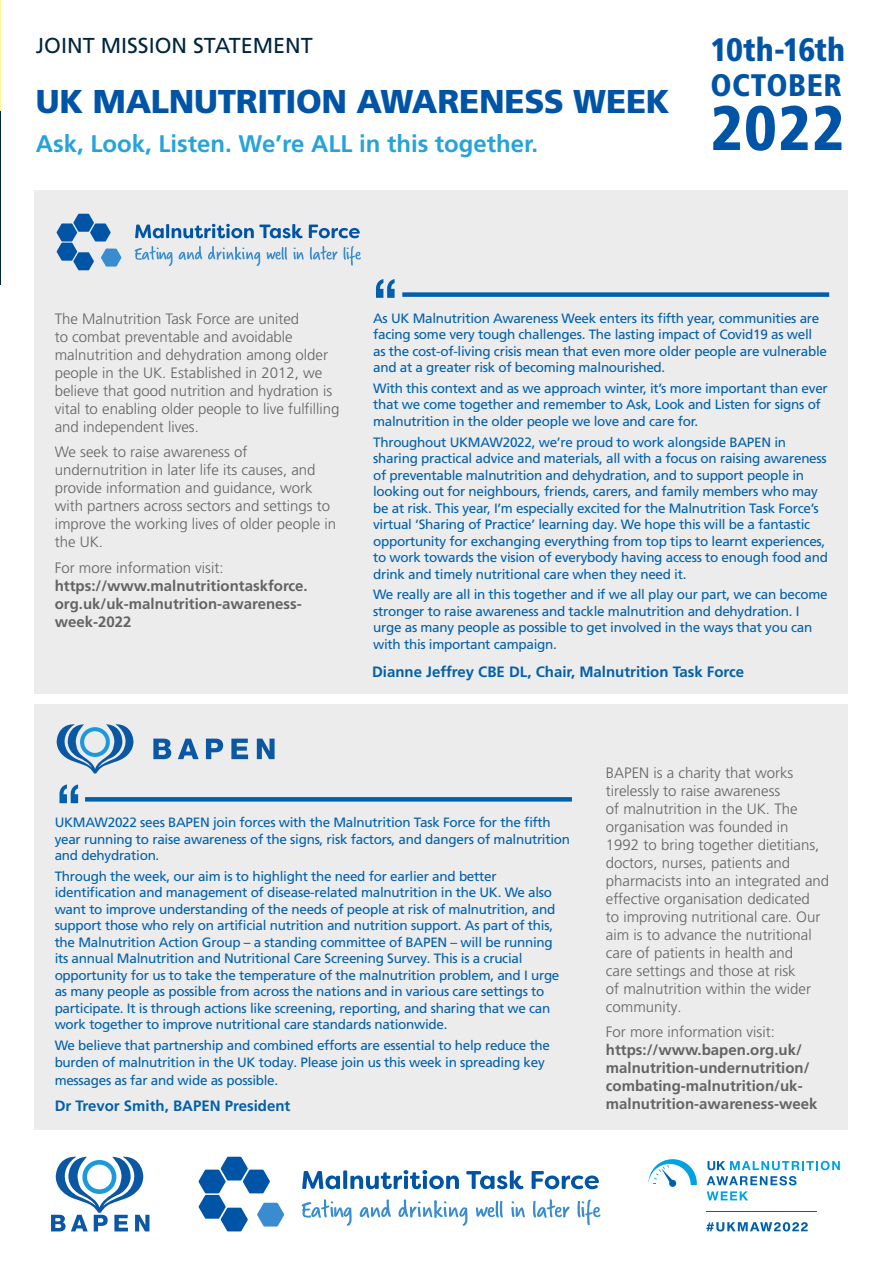
<style>
.page{position:relative;width:893px;height:1263px;background:#fff}
.page>*{position:absolute;margin:0;border:0;box-sizing:border-box;transform-origin:0 0}
.text{font:900 condensed 62.7px "Frutiger LT Pro";color:#0054a6}
.speech_mark{font:700 58.35px "Helvetica Neue";color:#0160ab;scale:.9 1}
.t1{font:900 33px "Frutiger LT Pro";letter-spacing:-.01em;color:#0054a6}
.text-2{font:900 condensed 32.55px "Frutiger LT Pro";letter-spacing:-.01em;color:#0054a6}
.text-3{font:900 condensed 31.05px "Frutiger LT Pro";letter-spacing:.02em;color:#0054a6}
.t2{font:700 24px "Frutiger LT Pro";color:#26a3db}
.t3{font:21.6px "Frutiger LT Pro";color:#00263e}
.body_text{font:300 15px/18px "Frutiger LT Pro";color:#636366}
.body_text-2{font:700 15px/18px "Frutiger LT Pro";color:#636366}
.body_text-3{font:700 15px "Frutiger LT Pro";color:#0160ab}
.body_text-4{font:13.5px/16.5px "Frutiger LT Pro";letter-spacing:-.02em;color:#0160ab}
.speech_mark-2{font:13.5px/16.5px "Frutiger LT Pro";letter-spacing:-.02em;color:#0160ab}
.s1{font-weight:300}
</style>
<div class="page">
<div style="left:34px;top:190px;width:814px;height:504px;background:#ececec"></div>
<svg style="left:57px;top:214px;width:64px;height:56px"></svg>
<svg style="left:135px;top:225px;width:29px;height:13px"></svg>
<hr style="left:166px;top:224px;width:3px;height:14px;background:#0054a6">
<svg style="left:172px;top:224px;width:131px;height:14px"></svg>
<svg style="left:309px;top:225px;width:51px;height:13px"></svg>
<svg style="left:135px;top:246px;width:37px;height:20px"></svg>
<svg style="left:179px;top:246px;width:23px;height:14px"></svg>
<svg style="left:208px;top:246px;width:52px;height:20px"></svg>
<svg style="left:267px;top:247px;width:20px;height:13px"></svg>
<svg style="left:293px;top:248px;width:11px;height:12px"></svg>
<svg style="left:310px;top:246px;width:28px;height:14px"></svg>
<svg style="left:344px;top:246px;width:17px;height:20px"></svg>
<div style="left:34px;top:705px;width:814px;height:425px;background:#ececec"></div>
<svg style="left:57px;top:724px;width:76px;height:50px"></svg>
<svg style="left:153px;top:738px;width:18px;height:21px"></svg>
<svg style="left:178px;top:739px;width:21px;height:20px"></svg>
<svg style="left:206px;top:739px;width:17px;height:20px"></svg>
<svg style="left:231px;top:739px;width:17px;height:20px"></svg>
<svg style="left:257px;top:739px;width:18px;height:20px"></svg>
<img style="left:0;top:0;width:1px;height:110px">
<svg style="left:51px;top:1156px;width:98px;height:75px"></svg>
<svg style="left:199px;top:1157px;width:85px;height:74px"></svg>
<svg style="left:302px;top:1171px;width:38px;height:18px"></svg>
<svg style="left:343px;top:1170px;width:4px;height:19px"></svg>
<svg style="left:350px;top:1170px;width:109px;height:19px"></svg>
<svg style="left:466px;top:1170px;width:58px;height:19px"></svg>
<svg style="left:532px;top:1171px;width:67px;height:18px"></svg>
<svg style="left:302px;top:1199px;width:50px;height:27px"></svg>
<svg style="left:360px;top:1199px;width:31px;height:19px"></svg>
<svg style="left:398px;top:1199px;width:69px;height:27px"></svg>
<svg style="left:476px;top:1201px;width:27px;height:16px"></svg>
<svg style="left:511px;top:1201px;width:14px;height:16px"></svg>
<svg style="left:533px;top:1199px;width:37px;height:19px"></svg>
<svg style="left:577px;top:1199px;width:23px;height:26px"></svg>
<svg style="left:0;top:90px;width:1px;height:31px"></svg>
<div style="left:402px;top:292px;width:427px;height:5px;background:#0160ab"></div>
<svg style="left:707px;top:1176px;width:89px;height:9px"></svg>
<svg style="left:707px;top:1191px;width:41px;height:9px"></svg>
<svg style="left:648px;top:1159px;width:49px;height:26px"></svg>
<svg style="left:707px;top:1161px;width:133px;height:9px"></svg>
<hr style="left:707px;top:1212px;width:110px;height:1px;background:#0160ab">
<svg style="left:706px;top:1222px;width:102px;height:9px"></svg>
<svg style="left:85px;top:797px;width:487px;height:4px;background:#0663ac"></svg>
<p class="t3" style="left:36px;top:33px;width:278px">JOINT MISSION STATEMENT</p>
<p class="text-2" style="left:710px;top:31px;width:137px">10th-16th</p>
<p class="text-3" style="left:710px;top:66px;width:133px">OCTOBER</p>
<p class="text" style="left:710px;top:91px;width:136px">2022</p>
<p class="t1" style="left:36px;top:82px;width:635px">UK MALNUTRITION AWARENESS WEEK</p>
<p class="t2" style="left:36px;top:129px;width:504px">Ask, Look, Listen. We’re ALL in this together.</p>
<p class="body_text" style="left:55px;top:310px;width:286px">The Malnutrition Task Force are united<br>to combat preventable and avoidable malnutrition and dehydration among older people in the UK. Established in 2012, we believe that good nutrition and hydration is vital to enabling older people to live fulfilling and independent lives.</p>
<p class="body_text" style="left:55px;top:443px;width:283px">We seek to raise awareness of undernutrition in later life its causes, and provide information and guidance, work with partners across sectors and settings to improve the working lives of older people in the UK.</p>
<p class="body_text-2" style="left:55px;top:559px;width:255px"><span class="s1">For more information visit: </span>https://www.malnutritiontaskforce. org.uk/uk-malnutrition-awareness&shy;week-2022</p>
<p class="speech_mark" style="left:373px;top:254px;width:29px">“</p>
<p class="body_text-4" style="left:373px;top:310px;width:455px">As UK Malnutrition Awareness Week enters its fifth year, communities are facing some very tough challenges. The lasting impact of Covid19 as well as the cost-of-living crisis mean that even more older people are vulnerable and at a greater risk of becoming malnourished.</p>
<p class="body_text-4" style="left:373px;top:380px;width:456px">With this context and as we approach winter, it’s more important than ever that we come together and remember to Ask, Look and Listen for signs of malnutrition in the older people we love and care for.</p>
<p class="body_text-4" style="left:373px;top:434px;width:456px">Throughout UKMAW2022, we’re proud to work alongside BAPEN in sharing practical advice and materials, all with a focus on raising awareness of preventable malnutrition and dehydration, and to support people in looking out for neighbours, friends, carers, and family members who may be at risk. This year, I’m especially excited for the Malnutrition Task Force’s virtual ‘Sharing of Practice’ learning day. We hope this will be a fantastic opportunity for exchanging everything from top tips to learnt experiences, to work towards the vision of everybody having access to enough food and drink and timely nutritional care when they need it.</p>
<p class="body_text-4" style="left:373px;top:586px;width:456px">We really are all in this together and if we all play our part, we can become stronger to raise awareness and tackle malnutrition and dehydration. I urge as many people as possible to get involved in the ways that you can with this important campaign.</p>
<p class="body_text-3" style="left:372px;top:663px;width:374px">Dianne Jeffrey CBE DL, Chair, Malnutrition Task Force</p>
<p class="speech_mark" style="left:57px;top:759px;width:29px">“</p>
<p class="speech_mark-2" style="left:55px;top:814px;width:517px">UKMAW2022 sees BAPEN join forces with the Malnutrition Task Force for the fifth year running to raise awareness of the signs, risk factors, and dangers of malnutrition and dehydration.</p>
<p class="speech_mark-2" style="left:55px;top:868px;width:506px">Through the week, our aim is to highlight the need for earlier and better identification and management of disease-related malnutrition in the UK. We also want to improve understanding of the needs of people at risk of malnutrition, and support those who rely on artificial nutrition and nutrition support. As part of this, the Malnutrition Action Group – a standing committee of BAPEN – will be running its annual Malnutrition and Nutritional Care Screening Survey. This is a crucial opportunity for us to take the temperature of the malnutrition problem, and I urge as many people as possible from across the nations and in various care settings to participate. It is through actions like screening, reporting, and sharing that we can work together to improve nutritional care standards nationwide.</p>
<p class="speech_mark-2" style="left:55px;top:1037px;width:497px">We believe that partnership and combined efforts are essential to help reduce the burden of malnutrition in the UK today. Please join us this week in spreading key</p>
<p class="speech_mark-2" style="left:55px;top:1072px;width:225px">messages as far and wide as possible.</p>
<p class="body_text-3" style="left:55px;top:1097px;width:237px">Dr Trevor Smith, BAPEN President</p>
<p class="body_text" style="left:606px;top:764px;width:225px">BAPEN is a charity that works tirelessly to raise awareness<br>of malnutrition in the UK. The organisation was founded in<br>1992 to bring together dietitians, doctors, nurses, patients and pharmacists into an integrated and effective organisation dedicated<br>to improving nutritional care. Our aim is to advance the nutritional care of patients in health and<br>care settings and those at risk<br>of malnutrition within the wider community.</p>
<p class="body_text-2" style="left:606px;top:1023px;width:213px"><span class="s1">For more information visit: </span>https://www.bapen.org.uk/ malnutrition-undernutrition/ combating-malnutrition/uk&shy;malnutrition-awareness-week</p>
</div>
